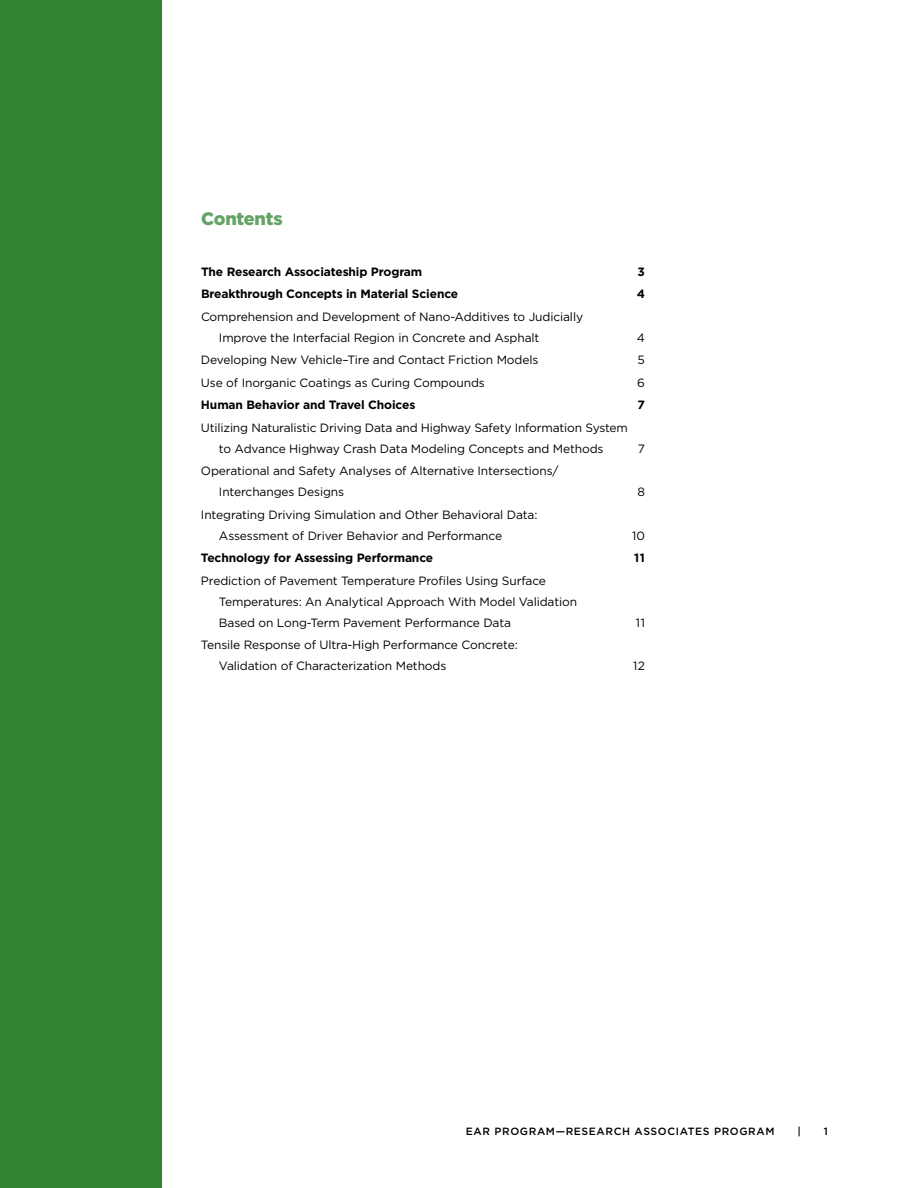
<style>
.page{position:relative;width:918px;height:1188px;background:#fff}
.page>*{position:absolute;margin:0;border:0;box-sizing:border-box;transform-origin:0 0}
.t1{font:900 18px "Gotham";letter-spacing:-.01em;color:#328432}
.t2{font:12px/21px "Gotham";letter-spacing:-.01em;color:#000}
.t3{font:700 12px "Gotham";letter-spacing:-.01em;color:#000}
.t4{font:500 10.5px "Gotham";letter-spacing:.06em;color:#000}
.t5{font:500 10.5px "Gotham";color:#000}
</style>
<div class="page">
<div style="left:0;top:0;width:162px;height:1188px;background:#328432"></div>
<h1 class="t1" style="left:201px;top:206px;width:83px">Contents</h1>
<p class="t3" style="left:201px;top:264px;width:223px">The Research Associateship Program</p>
<p class="t3" style="left:638px;top:264px;width:9px">3</p>
<p class="t3" style="left:201px;top:286px;width:259px">Breakthrough Concepts in Material Science</p>
<p class="t3" style="left:637px;top:286px;width:10px">4</p>
<p class="t2" style="left:219px;top:306px;width:366px;text-indent:-18px">Comprehension and Development of Nano-Additives to Judicially<br>Improve the Interfacial Region in Concrete and Asphalt</p>
<p class="t2" style="left:637px;top:327px;width:10px">4</p>
<p class="t2" style="left:201px;top:349px;width:339px">Developing New Vehicle–Tire and Contact Friction Models</p>
<p class="t2" style="left:638px;top:349px;width:9px">5</p>
<p class="t2" style="left:201px;top:372px;width:285px">Use of Inorganic Coatings as Curing Compounds</p>
<p class="t2" style="left:637px;top:372px;width:9px">6</p>
<p class="t3" style="left:201px;top:397px;width:216px">Human Behavior and Travel Choices</p>
<p class="t3" style="left:638px;top:397px;width:9px">7</p>
<p class="t2" style="left:201px;top:417px;width:428px;text-align:center">Utilizing Naturalistic Driving Data and Highway Safety Information System to Advance Highway Crash Data Modeling Concepts and Methods</p>
<p class="t2" style="left:638px;top:438px;width:9px">7</p>
<p class="t2" style="left:219px;top:460px;width:341px;text-indent:-18px">Operational and Safety Analyses of Alternative Intersections/<br>Interchanges Designs</p>
<p class="t2" style="left:219px;top:504px;width:320px;text-indent:-18px">Integrating Driving Simulation and Other Behavioral Data:<br>Assessment of Driver Behavior and Performance</p>
<p class="t2" style="left:637px;top:481px;width:9px">8</p>
<p class="t2" style="left:632px;top:525px;width:14px">10</p>
<p class="t3" style="left:201px;top:550px;width:234px">Technology for Assessing Performance</p>
<p class="t3" style="left:634px;top:550px;width:12px">11</p>
<p class="t2" style="left:219px;top:570px;width:360px;text-indent:-18px">Prediction of Pavement Temperature Profiles Using Surface<br>Temperatures: An Analytical Approach With Model Validation<br>Based on Long-Term Pavement Performance Data</p>
<p class="t2" style="left:636px;top:612px;width:11px">11</p>
<p class="t2" style="left:219px;top:634px;width:300px;text-indent:-18px">Tensile Response of Ultra-High Performance Concrete:<br>Validation of Characterization Methods</p>
<p class="t2" style="left:633px;top:655px;width:13px">12</p>
<p class="t4" style="left:466px;top:1124px;width:132px">EAR PROGRAM—RESEAR</p>
<p class="t4" style="left:614px;top:1124px;width:162px">CH ASSOCIATES PROGRAM</p>
<p class="t4" style="left:797px;top:1124px;width:5px">|</p>
<p class="t5" style="left:824px;top:1124px;width:6px">1</p>
</div>
